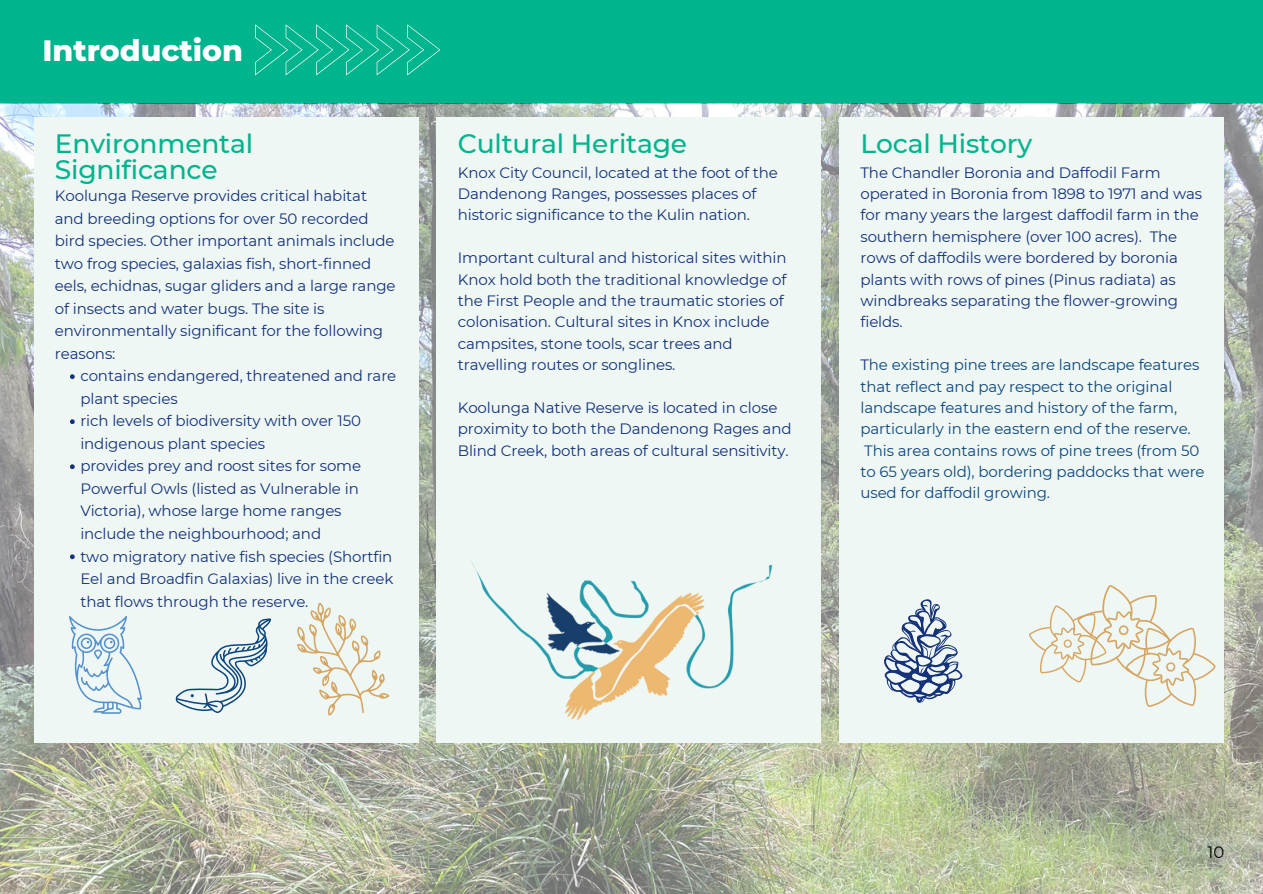
<style>
.page{position:relative;width:1263px;height:894px;background:#fff}
.page>*{position:absolute;margin:0;border:0;box-sizing:border-box;transform-origin:0 0}
.t1{font:800 30px "Montserrat";color:#fff}
.t2{font:500 26.55px/26.5px "Montserrat";letter-spacing:-.005em;color:#00b48d}
.t3{font:16.5px "Montserrat";color:#000}
.t4{font:15px/21.3px "Montserrat";letter-spacing:-.005em;color:#143179}
.t5{font:15px/21.3px "Montserrat";letter-spacing:-.005em;color:#0d467c}
.s1{color:#143179}
</style>
<div class="page">
<div style="left:0;top:0;width:1262px;height:104px;background:#00b48d"></div>
<svg style="left:255px;top:24px;width:185px;height:51px"></svg>
<img style="left:0;top:104px;width:1263px;height:789px">
<div style="left:34px;top:117px;width:384px;height:625px;background:#eef7f3"></div>
<svg style="left:70px;top:374px;width:5px;height:5px"></svg>
<svg style="left:70px;top:419px;width:5px;height:5px"></svg>
<svg style="left:70px;top:464px;width:5px;height:5px"></svg>
<svg style="left:70px;top:554px;width:5px;height:5px"></svg>
<div style="left:436px;top:117px;width:385px;height:625px;background:#eef7f3"></div>
<div style="left:839px;top:117px;width:384px;height:625px;background:#eef7f3"></div>
<svg style="left:69px;top:616px;width:73px;height:97px"></svg>
<svg style="left:175px;top:618px;width:96px;height:94px"></svg>
<svg style="left:297px;top:602px;width:93px;height:114px"></svg>
<img style="left:472px;top:562px;width:301px;height:156px">
<svg style="left:884px;top:599px;width:79px;height:104px"></svg>
<svg style="left:1029px;top:572px;width:198px;height:154px"></svg>
<p class="t1" style="left:43px;top:32px;width:202px">Introduction</p>
<p class="t2" style="left:55px;top:130px;width:200px">Environmental<br>Significance</p>
<p class="t4" style="left:55px;top:185px;width:342px;line-height:22.5px">Koolunga Reserve provides critical habitat and breeding options for over 50 recorded bird species. Other important animals include two frog species, galaxias fish, short-finned eels, echidnas, sugar gliders and a large range of insects and water bugs. The site is environmentally significant for the following reasons:</p>
<p class="t4" style="left:80px;top:364px;width:317px;line-height:22.5px">contains endangered, threatened and rare plant species</p>
<p class="t4" style="left:80px;top:409px;width:282px;line-height:22.5px">rich levels of biodiversity with over 150 indigenous plant species</p>
<p class="t4" style="left:80px;top:454px;width:282px;line-height:22.5px">provides prey and roost sites for some Powerful Owls (listed as Vulnerable in Victoria), whose large home ranges include the neighbourhood; and</p>
<p class="t4" style="left:80px;top:544px;width:315px;line-height:22.5px;text-align:justify">two migratory native fish species (Shortfin Eel and Broadfin Galaxias) live in the creek that flows through the reserve.</p>
<p class="t2" style="left:458px;top:130px;width:231px">Cultural Heritage</p>
<p class="t4" style="left:458px;top:161px;width:322px">Knox City Council, located at the foot of the<br>Dandenong Ranges, possesses places of historic significance to the Kulin nation.</p>
<p class="t4" style="left:458px;top:247px;width:330px">Important cultural and historical sites within Knox hold both the traditional knowledge of the First People and the traumatic stories of colonisation. Cultural sites in Knox include campsites, stone tools, scar trees and travelling routes or songlines.</p>
<p class="t4" style="left:458px;top:397px;width:335px">Koolunga Native Reserve is located in close proximity to both the Dandenong Rages and<br>Blind Creek, both areas of cultural sensitivity.</p>
<p class="t2" style="left:860px;top:130px;width:173px">Local History</p>
<p class="t4" style="left:860px;top:161px;width:343px">The Chandler Boronia and Daffodil Farm operated in Boronia from 1898 to 1971 and was for many years the largest daffodil farm in the southern hemisphere (over 100 acres). The rows of daffodils were bordered by boronia plants with rows of pines (Pinus radiata) as windbreaks separating the flower-growing fields.</p>
<p class="t5" style="left:860px;top:354px;width:346px"><span class="s1">T</span>he existing pine trees are landscape features that reflect and pay respect to the original landscape features and history of the farm, particularly in the eastern end of the reserve.<br>This area contains rows of pine trees (from 50 to 65 years old), bordering paddocks that were used for daffodil growing.</p>
<p class="t3" style="left:1207px;top:841px;width:18px">10</p>
</div>
